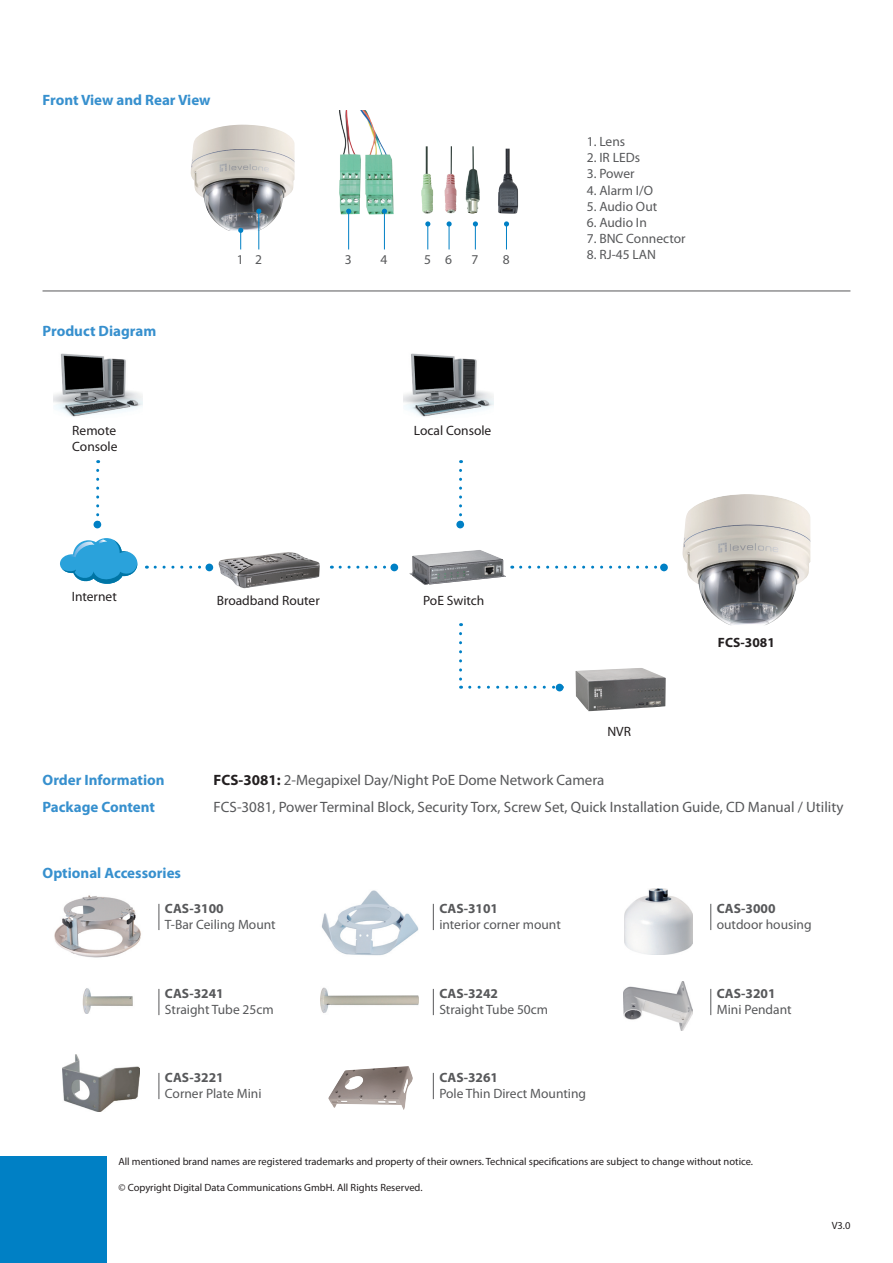
<style>
.page{position:relative;width:893px;height:1263px;background:#fff}
.page>*{position:absolute;margin:0;border:0;box-sizing:border-box;transform-origin:0 0}
.t1{font:15px "Myriad Pro";color:#57585a}
.t2{font:700 15px "Myriad Pro";color:#3790ce}
.t3{font:13.5px "Myriad Pro";color:#57585a}
.t4{font:700 13.5px "Myriad Pro";color:#57585a}
.t5{font:13.5px/16.2px "Myriad Pro";color:#231f20}
.t6{font:700 13.5px "Myriad Pro";color:#231f20}
.t7{font:10.5px "Myriad Pro";color:#231f20}
.s1{font-weight:700;color:#231f20}
</style>
<div class="page">
<div style="left:0;top:1157px;width:106px;height:106px;background:#0080c5"></div>
<svg style="left:159px;top:904px;width:1px;height:26px"></svg>
<svg style="left:433px;top:904px;width:1px;height:26px"></svg>
<img style="left:54px;top:895px;width:87px;height:63px">
<img style="left:322px;top:890px;width:97px;height:66px">
<svg style="left:96px;top:470px;width:3px;height:51px"></svg>
<div style="left:94px;top:521px;width:7px;height:7px;background:#0080c5;border-radius:50%"></div>
<svg style="left:155px;top:566px;width:46px;height:3px"></svg>
<div style="left:205px;top:564px;width:8px;height:7px;background:#0080c5;border-radius:50%"></div>
<svg style="left:340px;top:566px;width:46px;height:3px"></svg>
<div style="left:390px;top:564px;width:8px;height:7px;background:#0080c5;border-radius:50%"></div>
<svg style="left:459px;top:470px;width:3px;height:51px"></svg>
<div style="left:456px;top:521px;width:8px;height:7px;background:#0080c5;border-radius:50%"></div>
<svg style="left:521px;top:566px;width:137px;height:3px"></svg>
<div style="left:660px;top:564px;width:8px;height:7px;background:#0080c5;border-radius:50%"></div>
<svg style="left:60px;top:538px;width:77px;height:46px"></svg>
<svg style="left:459px;top:633px;width:3px;height:56px"></svg>
<svg style="left:470px;top:686px;width:86px;height:3px"></svg>
<div style="left:556px;top:684px;width:7px;height:7px;background:#0080c5;border-radius:50%"></div>
<img style="left:575px;top:668px;width:91px;height:43px">
<img style="left:682px;top:494px;width:128px;height:131px">
<svg style="left:710px;top:904px;width:1px;height:26px"></svg>
<svg style="left:159px;top:989px;width:1px;height:26px"></svg>
<svg style="left:433px;top:989px;width:1px;height:26px"></svg>
<svg style="left:710px;top:989px;width:1px;height:26px"></svg>
<svg style="left:159px;top:1073px;width:1px;height:26px"></svg>
<svg style="left:433px;top:1073px;width:1px;height:26px"></svg>
<img style="left:328px;top:1066px;width:85px;height:44px">
<img style="left:321px;top:987px;width:97px;height:26px">
<img style="left:82px;top:988px;width:51px;height:25px">
<img style="left:624px;top:981px;width:68px;height:49px">
<img style="left:63px;top:1054px;width:76px;height:58px">
<img style="left:625px;top:889px;width:67px;height:66px">
<img style="left:53px;top:353px;width:90px;height:64px">
<img style="left:404px;top:353px;width:90px;height:64px">
<img style="left:219px;top:552px;width:101px;height:36px">
<img style="left:409px;top:550px;width:97px;height:35px">
<img style="left:191px;top:125px;width:82px;height:106px">
<img style="left:339px;top:110px;width:55px;height:105px">
<img style="left:421px;top:146px;width:12px;height:68px">
<img style="left:444px;top:146px;width:12px;height:67px">
<img style="left:466px;top:146px;width:14px;height:68px">
<img style="left:498px;top:148px;width:20px;height:66px">
<hr style="left:43px;top:291px;width:807px;height:1px;background:#57585a">
<hr style="left:348px;top:212px;width:1px;height:37px;background:#0080c5">
<svg style="left:346px;top:209px;width:5px;height:5px"></svg>
<hr style="left:384px;top:212px;width:1px;height:37px;background:#0080c5">
<svg style="left:382px;top:209px;width:5px;height:5px"></svg>
<svg style="left:425px;top:221px;width:5px;height:28px"></svg>
<svg style="left:447px;top:221px;width:5px;height:28px"></svg>
<svg style="left:473px;top:221px;width:5px;height:28px"></svg>
<svg style="left:504px;top:221px;width:5px;height:28px"></svg>
<svg style="left:238px;top:228px;width:5px;height:21px"></svg>
<hr style="left:258px;top:212px;width:1px;height:37px;background:#0080c5">
<svg style="left:256px;top:209px;width:5px;height:5px"></svg>
<p class="t2" style="left:43px;top:90px;width:170px">Front View and Rear View</p>
<p class="t2" style="left:43px;top:321px;width:115px">Product Diagram</p>
<p class="t3" style="left:237px;top:251px;width:27px">1 2</p>
<p class="t3" style="left:345px;top:251px;width:8px">3</p>
<p class="t3" style="left:381px;top:251px;width:8px">4</p>
<p class="t3" style="left:424px;top:251px;width:30px">5 6</p>
<p class="t3" style="left:472px;top:251px;width:8px">7</p>
<p class="t3" style="left:503px;top:251px;width:8px">8</p>
<p class="t5" style="left:72px;top:422px;width:47px">Remote<br>Console</p>
<p class="t5" style="left:414px;top:422px;width:79px">Local Console</p>
<p class="t5" style="left:72px;top:588px;width:47px">Internet</p>
<p class="t5" style="left:423px;top:592px;width:63px">PoE Switch</p>
<p class="t5" style="left:217px;top:592px;width:105px">Broadband Router</p>
<p class="t3" style="left:587px;top:133px;width:40px">1. Lens</p>
<p class="t3" style="left:587px;top:149px;width:55px">2. IR LEDs</p>
<p class="t3" style="left:587px;top:165px;width:49px">3. Power</p>
<p class="t3" style="left:587px;top:182px;width:68px">4. Alarm I/O</p>
<p class="t3" style="left:587px;top:198px;width:72px">5. Audio Out</p>
<p class="t3" style="left:587px;top:214px;width:62px">6. Audio In</p>
<p class="t3" style="left:587px;top:230px;width:100px">7. BNC Connector</p>
<p class="t3" style="left:587px;top:246px;width:71px">8. RJ-45 LAN</p>
<p class="t5" style="left:607px;top:724px;width:25px">NVR</p>
<p class="t6" style="left:718px;top:634px;width:58px">FCS-3081</p>
<p class="t2" style="left:43px;top:770px;width:124px">Order Information</p>
<p class="t1" style="left:214px;top:771px;width:392px"><span class="s1">FCS-3081:</span> 2-Megapixel Day/Night PoE Dome Network Camera</p>
<p class="t2" style="left:43px;top:797px;width:114px">Package Content</p>
<p class="t1" style="left:214px;top:798px;width:632px">FCS-3081, Power Terminal Block, Security Torx, Screw Set, Quick Installation Guide, CD Manual / Utility</p>
<p class="t2" style="left:43px;top:863px;width:140px">Optional Accessories</p>
<p class="t4" style="left:165px;top:900px;width:60px">CAS-3100</p>
<p class="t3" style="left:165px;top:916px;width:112px">T-Bar Ceiling Mount</p>
<p class="t4" style="left:439px;top:900px;width:60px">CAS-3101</p>
<p class="t3" style="left:439px;top:916px;width:123px">interior corner mount</p>
<p class="t4" style="left:717px;top:900px;width:60px">CAS-3000</p>
<p class="t3" style="left:717px;top:916px;width:96px">outdoor housing</p>
<p class="t4" style="left:165px;top:985px;width:60px">CAS-3241</p>
<p class="t3" style="left:165px;top:1001px;width:110px">Straight Tube 25cm</p>
<p class="t4" style="left:439px;top:985px;width:60px">CAS-3242</p>
<p class="t3" style="left:439px;top:1001px;width:110px">Straight Tube 50cm</p>
<p class="t4" style="left:717px;top:985px;width:60px">CAS-3201</p>
<p class="t3" style="left:717px;top:1001px;width:76px">Mini Pendant</p>
<p class="t4" style="left:165px;top:1069px;width:60px">CAS-3221</p>
<p class="t3" style="left:165px;top:1085px;width:98px">Corner Plate Mini</p>
<p class="t4" style="left:439px;top:1069px;width:60px">CAS-3261</p>
<p class="t3" style="left:439px;top:1085px;width:148px">Pole Thin Direct Mounting</p>
<p class="t7" style="left:118px;top:1155px;width:636px">All mentioned brand names are registered trademarks and property of their owners. Technical specifications are subject to change without notice.</p>
<p class="t7" style="left:118px;top:1181px;width:306px">© Copyright Digital Data Communications GmbH. All Rights Reserved.</p>
<p class="t7" style="left:832px;top:1219px;width:20px">V3.0</p>
</div>
